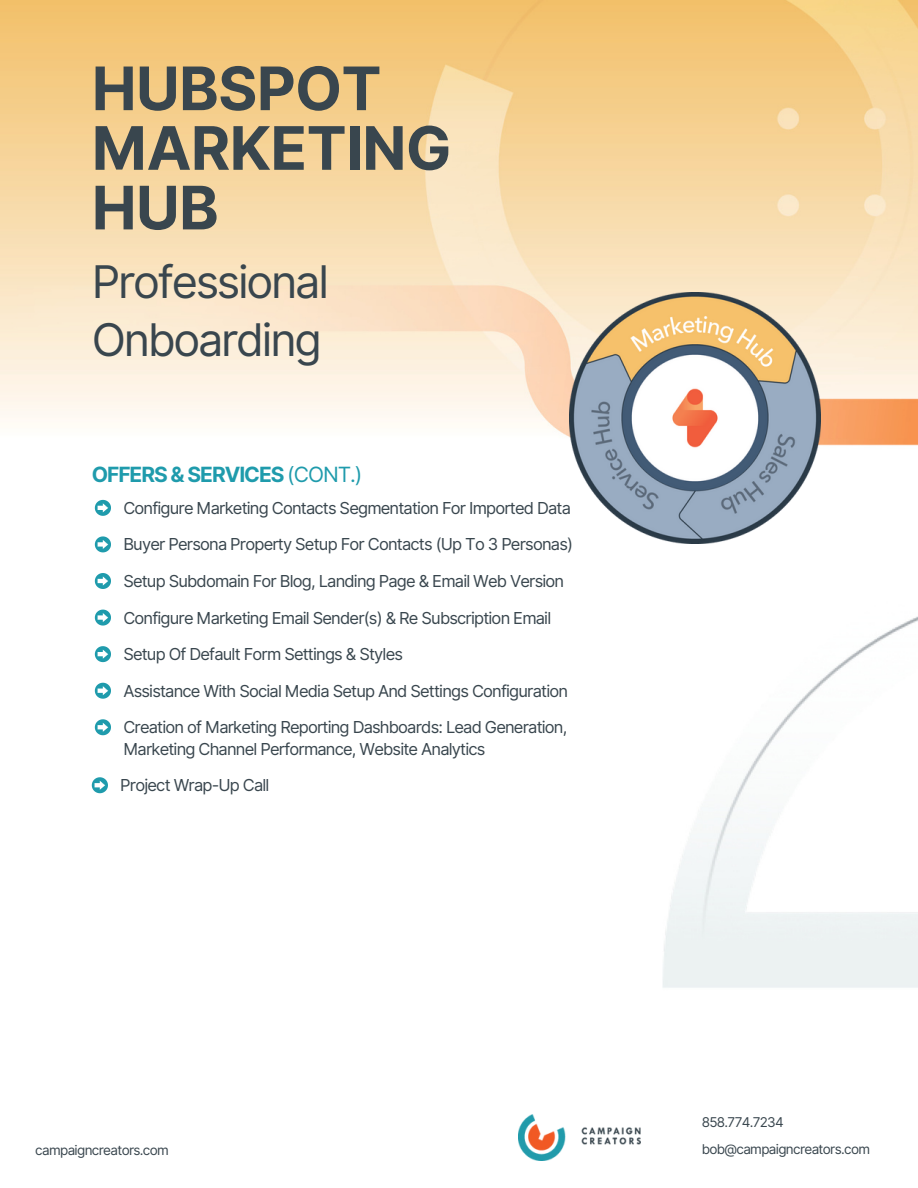
<style>
.page{position:relative;width:918px;height:1188px;background:#fff}
.page>*{position:absolute;margin:0;border:0;box-sizing:border-box;transform-origin:0 0}
.t1{font:700 60px "Inter";letter-spacing:-.01em;color:#39464e}
.t2{font:45px "Inter";letter-spacing:-.05em;color:#39464e}
.t3{font:700 21px "Inter";letter-spacing:-.05em;color:#1f9bac}
.t4{font:16.5px/21.3px "Inter";letter-spacing:-.05em;color:#39464e}
.t5{font:13.5px "Inter";letter-spacing:-.05em;color:#39464e}
.s1{font-weight:400}
</style>
<div class="page">
<img style="left:0;top:0;width:918px;height:988px">
<img style="left:518px;top:1114px;width:123px;height:47px">
<svg style="left:92px;top:777px;width:16px;height:16px"></svg>
<svg style="left:95px;top:500px;width:16px;height:16px"></svg>
<svg style="left:95px;top:536px;width:16px;height:16px"></svg>
<svg style="left:95px;top:573px;width:16px;height:16px"></svg>
<svg style="left:95px;top:610px;width:16px;height:16px"></svg>
<svg style="left:95px;top:646px;width:16px;height:16px"></svg>
<svg style="left:95px;top:683px;width:16px;height:16px"></svg>
<svg style="left:95px;top:719px;width:16px;height:16px"></svg>
<img style="left:569px;top:292px;width:251px;height:251px">
<p class="t1" style="left:92px;top:53px;width:291px">HUBSPOT</p>
<p class="t1" style="left:92px;top:112px;width:361px">MARKETING</p>
<p class="t1" style="left:92px;top:172px;width:128px">HUB</p>
<p class="t2" style="left:92px;top:254px;width:239px">Professional</p>
<p class="t2" style="left:92px;top:313px;width:232px">Onboarding</p>
<p class="t3" style="left:92px;top:462px;width:272px">OFFERS &amp; SERVICES <span class="s1">(CONT.)</span></p>
<p class="t4" style="left:123px;top:497px;width:449px">Configure Marketing Contacts Segmentation For Imported Data</p>
<p class="t4" style="left:123px;top:534px;width:451px">Buyer Persona Property Setup For Contacts (Up To 3 Personas)</p>
<p class="t4" style="left:123px;top:570px;width:442px">Setup Subdomain For Blog, Landing Page &amp; Email Web Version</p>
<p class="t4" style="left:123px;top:607px;width:429px">Configure Marketing Email Sender(s) &amp; Re Subscription Email</p>
<p class="t4" style="left:123px;top:643px;width:281px">Setup Of Default Form Settings &amp; Styles</p>
<p class="t4" style="left:123px;top:680px;width:446px">Assistance With Social Media Setup And Settings Configuration</p>
<p class="t4" style="left:123px;top:717px;width:446px">Creation of Marketing Reporting Dashboards: Lead Generation,<br>Marketing Channel Performance, Website Analytics</p>
<p class="t4" style="left:120px;top:775px;width:151px">Project Wrap-Up Call</p>
<p class="t5" style="left:35px;top:1142px;width:135px">campaigncreators.com</p>
<p class="t5" style="left:702px;top:1114px;width:84px">858.774.7234</p>
<p class="t5" style="left:702px;top:1141px;width:170px">bob@campaigncreators.com</p>
</div>
